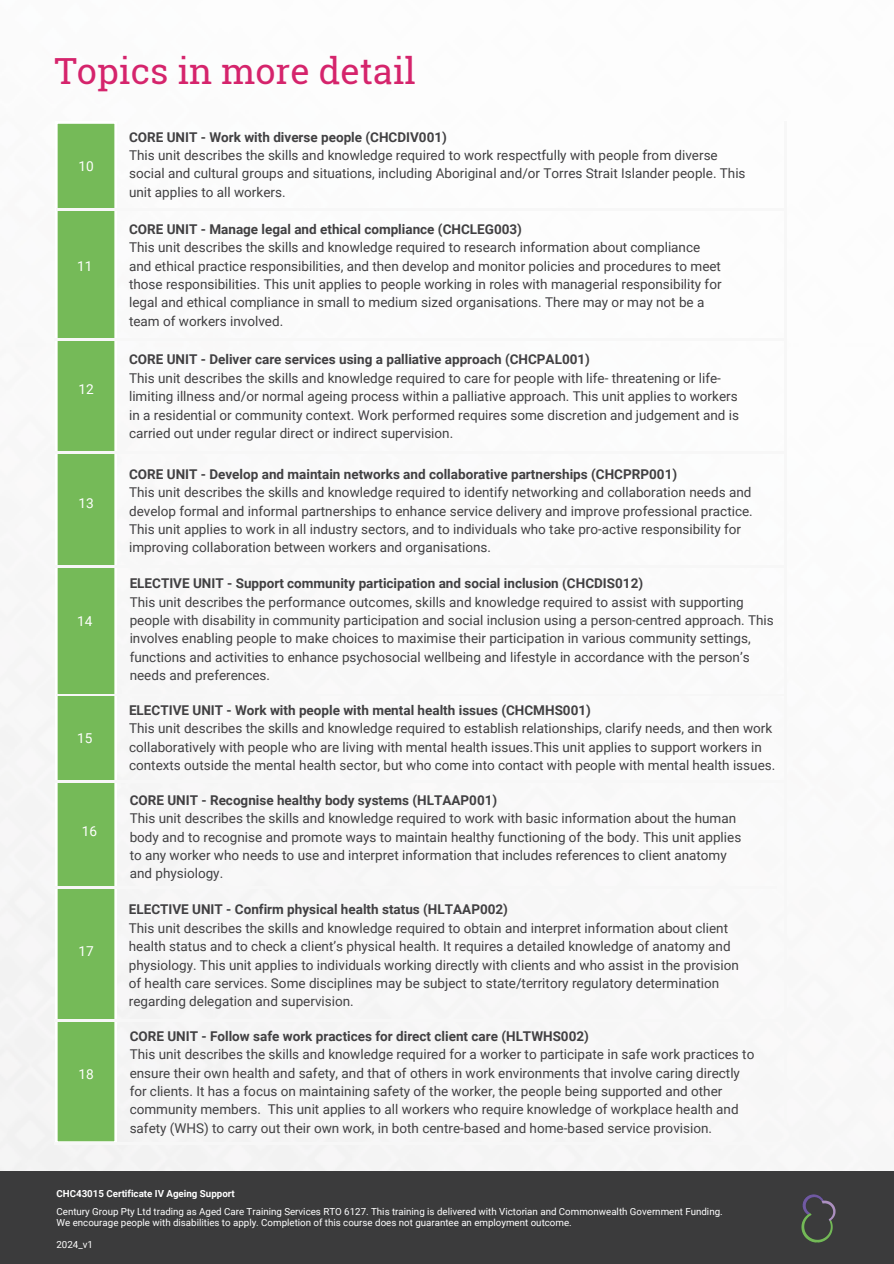
<style>
.page{position:relative;width:894px;height:1264px;background:#fff}
.page>*{position:absolute;margin:0;border:0;box-sizing:border-box;transform-origin:0 0}
.t1{font:36px "Roboto Slab";color:#d5246c}
.t2{font:13.65px "Roboto";color:#fff}
.t3{font:13.5px/18.5px "Roboto";color:#414042}
.t4{font:9.75px/10.9px "Roboto";color:#fff}
.t5{font:700 9.75px "Roboto";color:#fff}
.s1{font-weight:700}
</style>
<div class="page">
<div style="left:0;top:1171px;width:893px;height:92px;background:#3b3b3c"></div>
<img style="left:801px;top:1194px;width:35px;height:49px">
<svg style="left:55px;top:123px;width:61px;height:1019px;background:#7fbf65"></svg>
<hr style="left:54px;top:339px;width:730px;height:2px;background:#f7f7f7">
<hr style="left:54px;top:452px;width:730px;height:2px;background:#f7f7f7">
<hr style="left:54px;top:566px;width:730px;height:2px;background:#f7f7f7">
<hr style="left:54px;top:1019px;width:730px;height:2px;background:#f7f7f7">
<hr style="left:54px;top:1142px;width:730px;height:2px;background:#f7f7f7">
<hr style="left:784px;top:121px;width:2px;height:1004px;background:#f7f7f7">
<hr style="left:56px;top:208px;width:730px;height:2px;background:#f7f7f7">
<hr style="left:56px;top:694px;width:730px;height:2px;background:#f7f7f7">
<hr style="left:55px;top:780px;width:730px;height:2px;background:#f7f7f7">
<hr style="left:47px;top:886px;width:729px;height:2px;background:#f7f7f7">
<p class="t1" style="left:54px;top:47px;width:363px">Topics in more detail</p>
<h2 class="t2" style="left:78px;top:158px;width:17px">10</h2>
<h2 class="t2" style="left:77px;top:258px;width:17px">11</h2>
<p class="t2" style="left:78px;top:381px;width:17px">12</p>
<h2 class="t2" style="left:78px;top:495px;width:17px">13</h2>
<p class="t2" style="left:77px;top:613px;width:17px">14</p>
<h2 class="t2" style="left:77px;top:730px;width:17px">15</h2>
<h2 class="t2" style="left:82px;top:823px;width:17px">16</h2>
<h2 class="t2" style="left:78px;top:943px;width:17px">17</h2>
<h2 class="t2" style="left:78px;top:1066px;width:17px">18</h2>
<h2 class="t3" style="left:129px;top:128px;width:618px"><span class="s1">CORE UNIT - Work with diverse people (CHCDIV001)<br></span>This unit describes the skills and knowledge required to work respectfully with people from diverse social and cultural groups and situations, including Aboriginal and/or Torres Strait Islander people. This unit applies to all workers.</h2>
<p class="t3" style="left:129px;top:220px;width:594px"><span class="s1">CORE UNIT - Manage legal and ethical compliance (CHCLEG003)<br></span>This unit describes the skills and knowledge required to research information about compliance and ethical practice responsibilities, and then develop and monitor policies and procedures to meet those responsibilities. This unit applies to people working in roles with managerial responsibility for legal and ethical compliance in small to medium sized organisations. There may or may not be a team of workers involved.</p>
<p class="t3" style="left:129px;top:350px;width:611px"><span class="s1">CORE UNIT - Deliver care services using a palliative approach (CHCPAL001)<br></span>This unit describes the skills and knowledge required to care for people with life- threatening or life&shy;limiting illness and/or normal ageing process within a palliative approach. This unit applies to workers in a residential or community context. Work performed requires some discretion and judgement and is carried out under regular direct or indirect supervision.</p>
<p class="t3" style="left:129px;top:465px;width:625px"><span class="s1">CORE UNIT - Develop and maintain networks and collaborative partnerships (CHCPRP001)<br></span>This unit describes the skills and knowledge required to identify networking and collaboration needs and develop formal and informal partnerships to enhance service delivery and improve professional practice.<br>This unit applies to work in all industry sectors, and to individuals who take pro-active responsibility for improving collaboration between workers and organisations.</p>
<p class="t3" style="left:130px;top:574px;width:645px"><span class="s1">ELECTIVE UNIT - Support community participation and social inclusion (CHCDIS012)<br></span>This unit describes the performance outcomes, skills and knowledge required to assist with supporting people with disability in community participation and social inclusion using a person-centred approach. This involves enabling people to make choices to maximise their participation in various community settings, functions and activities to enhance psychosocial wellbeing and lifestyle in accordance with the person’s needs and preferences.</p>
<p class="t3" style="left:129px;top:701px;width:647px"><span class="s1">ELECTIVE UNIT - Work with people with mental health issues (CHCMHS001)<br></span>This unit describes the skills and knowledge required to establish relationships, clarify needs, and then work collaboratively with people who are living with mental health issues.This unit applies to support workers in contexts outside the mental health sector, but who come into contact with people with mental health issues.</p>
<p class="t3" style="left:130px;top:791px;width:613px"><span class="s1">CORE UNIT - Recognise healthy body systems (HLTAAP001)<br></span>This unit describes the skills and knowledge required to work with basic information about the human body and to recognise and promote ways to maintain healthy functioning of the body. This unit applies to any worker who needs to use and interpret information that includes references to client anatomy and physiology.</p>
<p class="t3" style="left:129px;top:900px;width:611px"><span class="s1">ELECTIVE UNIT - Confirm physical health status (HLTAAP002)<br></span>This unit describes the skills and knowledge required to obtain and interpret information about client health status and to check a client’s physical health. It requires a detailed knowledge of anatomy and physiology. This unit applies to individuals working directly with clients and who assist in the provision of health care services. Some disciplines may be subject to state/territory regulatory determination regarding delegation and supervision.</p>
<h2 class="t3" style="left:130px;top:1027px;width:626px"><span class="s1">CORE UNIT - Follow safe work practices for direct client care (HLTWHS002)<br></span>This unit describes the skills and knowledge required for a worker to participate in safe work practices to ensure their own health and safety, and that of others in work environments that involve caring directly for clients. It has a focus on maintaining safety of the worker, the people being supported and other community members. This unit applies to all workers who require knowledge of workplace health and safety (WHS) to carry out their own work, in both centre-based and home-based service provision.</h2>
<p class="t5" style="left:56px;top:1188px;width:180px">CHC43015 Certificate IV Ageing Support</p>
<p class="t4" style="left:56px;top:1206px;width:667px">Century Group Pty Ltd trading as Aged Care Training Services RTO 6127. This training is delivered with Victorian and Commonwealth Government Funding.<br>We encourage people with disabilities to apply. Completion of this course does not guarantee an employment outcome.</p>
<p class="t4" style="left:56px;top:1239px;width:38px">2024_v1</p>
</div>
